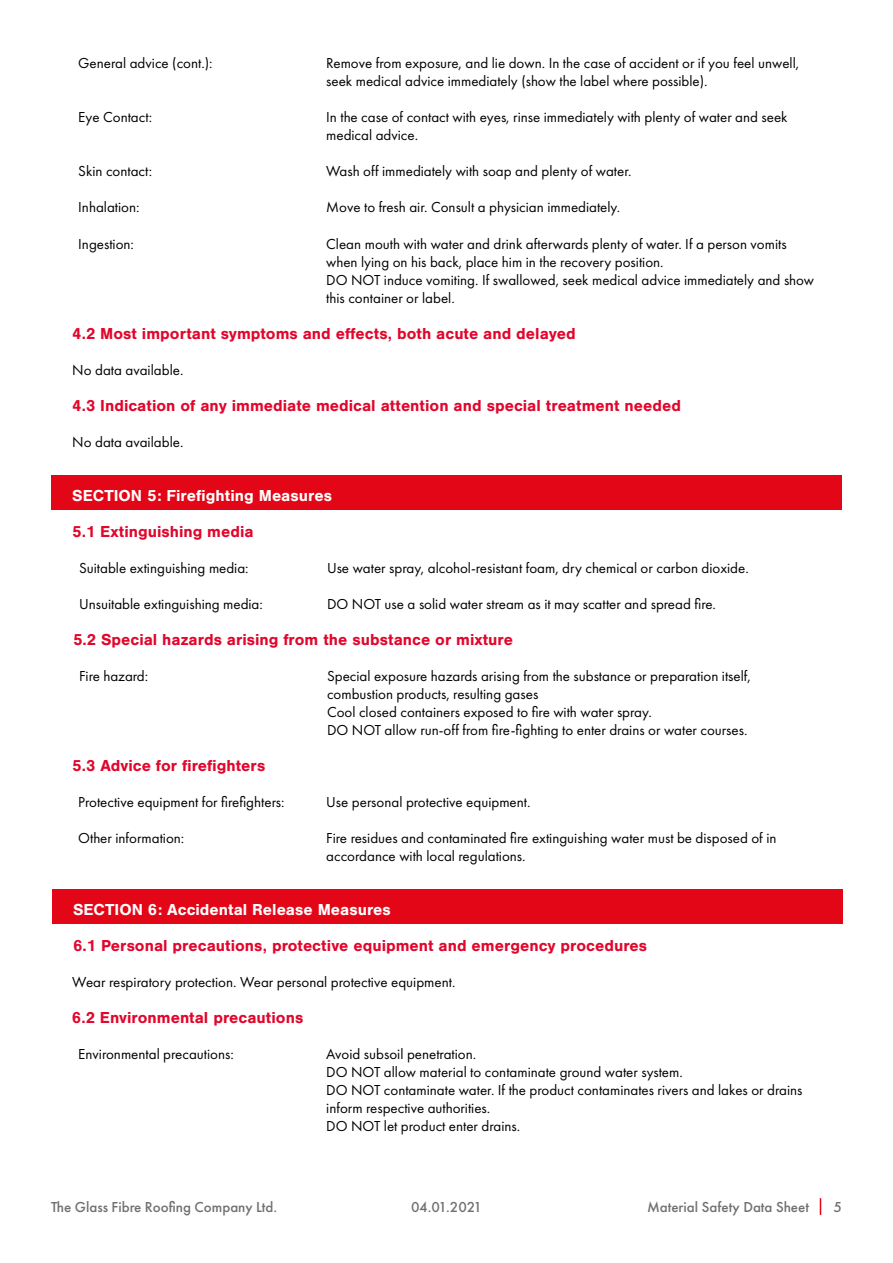
<style>
.page{position:relative;width:893px;height:1263px;background:#fff}
.page>*{position:absolute;margin:0;border:0;box-sizing:border-box;transform-origin:0 0}
.t1{font:700 16.5px "Nimbus San";color:#e1062c}
.t2{font:700 16.5px "Nimbus San";color:#fff}
.t3{font:15px/18px "Futura PT";color:#000}
.t4{font:500 15px "Futura PT";color:#71706f}
</style>
<div class="page">
<svg style="left:820px;top:1198px;width:1px;height:17px"></svg>
<div style="left:51px;top:475px;width:791px;height:35px;background:#e30617"></div>
<div style="left:52px;top:889px;width:791px;height:35px;background:#e30617"></div>
<p class="t3" style="left:78px;top:54px;width:136px">General advice (cont.):</p>
<p class="t3" style="left:326px;top:54px;width:474px">Remove from exposure, and lie down. In the case of accident or if you feel unwell, seek medical advice immediately (show the label where possible).</p>
<p class="t3" style="left:78px;top:108px;width:76px">Eye Contact:</p>
<p class="t3" style="left:326px;top:108px;width:463px">In the case of contact with eyes, rinse immediately with plenty of water and seek medical advice.</p>
<p class="t3" style="left:78px;top:162px;width:75px">Skin contact:</p>
<p class="t3" style="left:326px;top:162px;width:307px">Wash off immediately with soap and plenty of water.</p>
<p class="t3" style="left:78px;top:198px;width:63px">Inhalation:</p>
<p class="t3" style="left:326px;top:198px;width:295px">Move to fresh air. Consult a physician immediately.</p>
<p class="t3" style="left:78px;top:234px;width:57px">Ingestion:</p>
<p class="t3" style="left:326px;top:234px;width:489px">Clean mouth with water and drink afterwards plenty of water. If a person vomits when lying on his back, place him in the recovery position.<br>DO NOT induce vomiting. If swallowed, seek medical advice immediately and show this container or label.</p>
<p class="t1" style="left:72px;top:324px;width:505px">4.2 Most important symptoms and effects, both acute and delayed</p>
<p class="t3" style="left:72px;top:361px;width:113px">No data available.</p>
<p class="t1" style="left:72px;top:396px;width:610px">4.3 Indication of any immediate medical attention and special treatment needed</p>
<p class="t3" style="left:72px;top:433px;width:113px">No data available.</p>
<p class="t2" style="left:72px;top:486px;width:261px">SECTION 5: Firefighting Measures</p>
<p class="t1" style="left:72px;top:522px;width:183px">5.1 Extinguishing media</p>
<p class="t3" style="left:79px;top:558px;width:171px">Suitable extinguishing media:</p>
<p class="t3" style="left:327px;top:558px;width:423px">Use water spray, alcohol-resistant foam, dry chemical or carbon dioxide.</p>
<p class="t3" style="left:79px;top:594px;width:185px">Unsuitable extinguishing media:</p>
<p class="t3" style="left:327px;top:594px;width:391px">DO NOT use a solid water stream as it may scatter and spread fire.</p>
<p class="t1" style="left:73px;top:630px;width:442px">5.2 Special hazards arising from the substance or mixture</p>
<p class="t3" style="left:79px;top:666px;width:71px">Fire hazard:</p>
<p class="t3" style="left:327px;top:666px;width:425px">Special exposure hazards arising from the substance or preparation itself, combustion products, resulting gases<br>Cool closed containers exposed to fire with water spray.<br>DO NOT allow run-off from fire-fighting to enter drains or water courses.</p>
<p class="t1" style="left:72px;top:756px;width:194px">5.3 Advice for firefighters</p>
<p class="t3" style="left:78px;top:792px;width:208px">Protective equipment for firefighters:</p>
<p class="t3" style="left:326px;top:792px;width:206px">Use personal protective equipment.</p>
<p class="t3" style="left:78px;top:828px;width:108px">Other information:</p>
<p class="t3" style="left:326px;top:828px;width:452px">Fire residues and contaminated fire extinguishing water must be disposed of in accordance with local regulations.</p>
<p class="t2" style="left:73px;top:900px;width:319px">SECTION 6: Accidental Release Measures</p>
<p class="t1" style="left:73px;top:936px;width:576px">6.1 Personal precautions, protective equipment and emergency procedures</p>
<p class="t3" style="left:72px;top:973px;width:385px">Wear respiratory protection. Wear personal protective equipment.</p>
<p class="t1" style="left:72px;top:1008px;width:233px">6.2 Environmental precautions</p>
<p class="t3" style="left:78px;top:1044px;width:157px">Environmental precautions:</p>
<p class="t3" style="left:326px;top:1044px;width:478px">Avoid subsoil penetration.<br>DO NOT allow material to contaminate ground water system.<br>DO NOT contaminate water. If the product contaminates rivers and lakes or drains inform respective authorities.<br>DO NOT let product enter drains.</p>
<p class="t4" style="left:51px;top:1198px;width:228px">The Glass Fibre Roofing Company Ltd.</p>
<p class="t4" style="left:411px;top:1198px;width:72px">04.01.2021</p>
<p class="t4" style="left:647px;top:1198px;width:163px">Material Safety Data Sheet</p>
<p class="t4" style="left:833px;top:1198px;width:10px">5</p>
</div>
